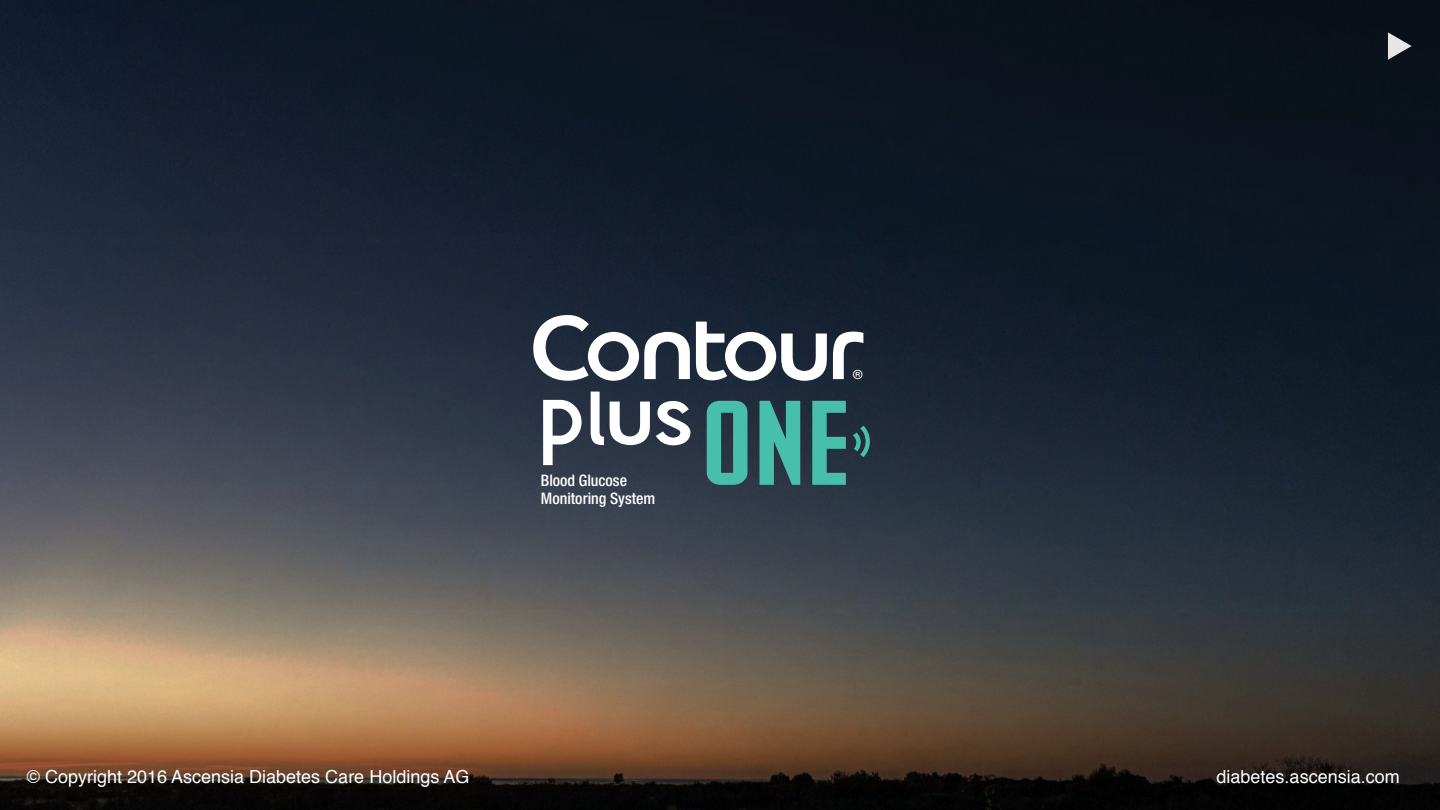
<style>
.page{position:relative;width:1440px;height:810px;background:#fff}
.page>*{position:absolute;margin:0;border:0;box-sizing:border-box;transform-origin:0 0}
.t1{font:500 24px "CF Helvetica Cond";color:#fff}
.t2{font:18px "Helvetica";color:#fff}
.t3{font:500 17px/18px "CF Helvetica Cond";color:#fff}
</style>
<div class="page">
<img style="left:0;top:0;width:1440px;height:810px">
<svg style="left:532px;top:315px;width:158px;height:66px"></svg>
<svg style="left:696px;top:321px;width:131px;height:60px"></svg>
<svg style="left:833px;top:331px;width:30px;height:48px"></svg>
<svg style="left:610px;top:401px;width:40px;height:44px"></svg>
<svg style="left:591px;top:391px;width:13px;height:54px"></svg>
<svg style="left:656px;top:401px;width:34px;height:44px"></svg>
<svg style="left:543px;top:400px;width:39px;height:65px"></svg>
<svg style="left:707px;top:401px;width:40px;height:84px;background:#3f9b92"></svg>
<svg style="left:760px;top:401px;width:40px;height:84px;background:#40a196"></svg>
<svg style="left:812px;top:401px;width:34px;height:84px;background:#3b8e87"></svg>
<svg style="left:853px;top:425px;width:17px;height:32px"></svg>
<svg style="left:1388px;top:32px;width:24px;height:28px"></svg>
<p class="t3" style="left:541px;top:471px;width:116px">Blood Glucose<br>Monitoring System</p>
<h1 class="t1" style="left:852px;top:367px;width:13px">®</h1>
<p class="t2" style="left:27px;top:762px;width:444px">© Copyright 2016 Ascensia Diabetes Care Holdings AG</p>
<p class="t2" style="left:1217px;top:762px;width:185px">diabetes.ascensia.com</p>
</div>
